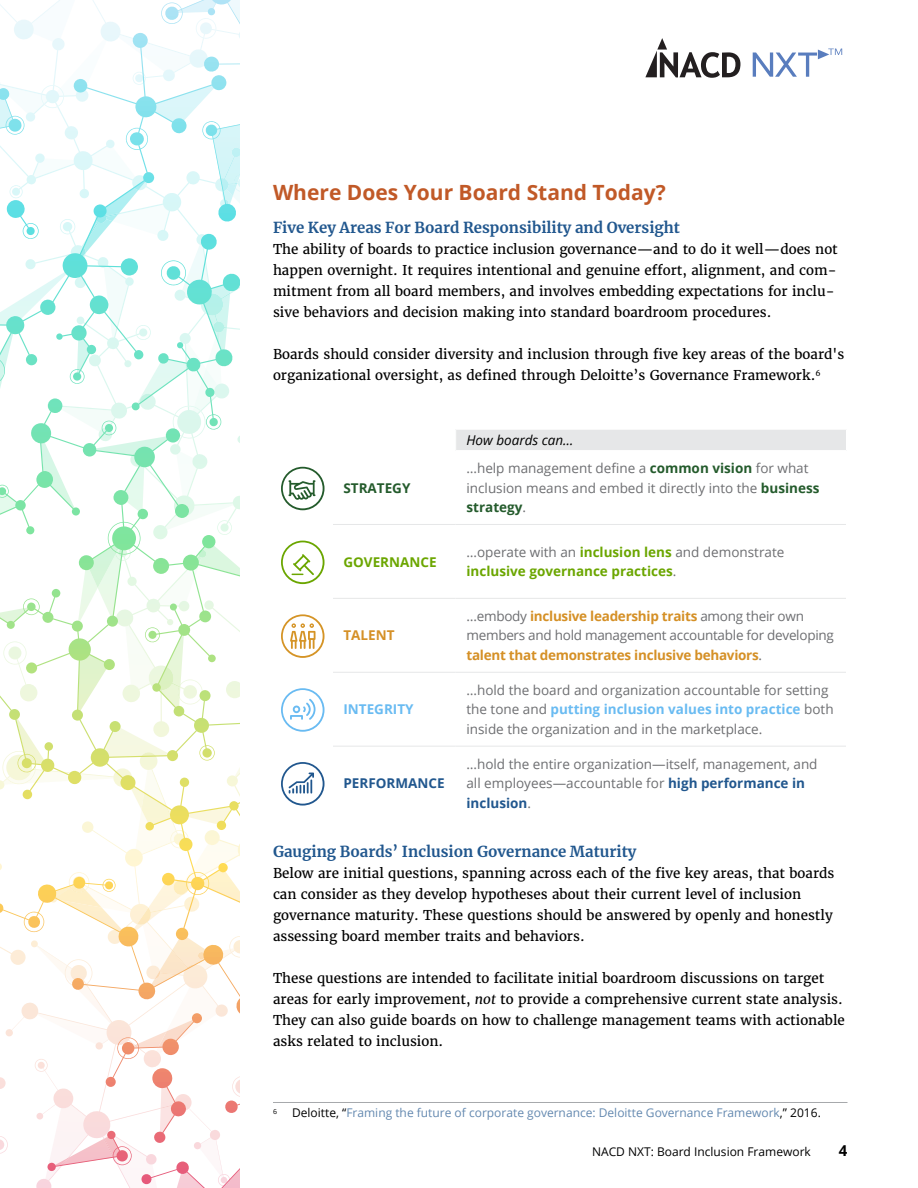
<style>
.page{position:relative;width:918px;height:1188px;background:#fff}
.page>*{position:absolute;margin:0;border:0;box-sizing:border-box;transform-origin:0 0}
.t1{font:700 21px "Open Sans";color:#c15927}
.t2{font:700 15px "Merriweather";color:#21578e}
.t3{font:700 15px "Open Sans";color:#000}
.t4{font:13.5px/21px "Merriweather";color:#000}
.t5{font:13.5px/19.5px "Open Sans";color:#6d6e71}
.t6{font:13.5px/19.5px "Open Sans";letter-spacing:-.02em;color:#6d6e71}
.t7{font:700 13.5px/19.5px "Open Sans";color:#6ba600}
.t8{font:italic 13.5px "Open Sans";color:#000}
.t9{font:700 13.5px "Open Sans";color:#21578e}
.t10{font:700 13.5px "Open Sans";color:#69bbf2}
.t11{font:700 13.5px "Open Sans";color:#245b2c}
.t12{font:700 13.5px "Open Sans";color:#d59026}
.t13{font:12px "Open Sans";color:#6489b0}
.t14{font:12px "Open Sans";color:#000}
.t15{font:7.05px "Open Sans";color:#000}
.s1{font-weight:700;color:#245b2c}
.s2{font-weight:400;color:#6d6e71}
.s3{font-weight:700;color:#d59026}
.s4{font-weight:700;color:#69bbf2}
.s5{font-weight:700;color:#21578e}
.s6{font-style:italic}
.s7{color:#000}
</style>
<div class="page">
<svg style="left:0;top:0;width:240px;height:1188px"></svg>
<svg style="left:645px;top:38px;width:95px;height:40px"></svg>
<svg style="left:753px;top:49px;width:89px;height:28px"></svg>
<div style="left:456px;top:429px;width:391px;height:22px;background:#e6e7e8"></div>
<hr style="left:456px;top:428px;width:392px;height:2px;background:#fff">
<hr style="left:846px;top:430px;width:2px;height:21px;background:#fff">
<hr style="left:456px;top:450px;width:390px;height:1px;background:#fff">
<hr style="left:456px;top:524px;width:390px;height:1px;background:#e6e7e8">
<hr style="left:456px;top:598px;width:390px;height:1px;background:#e6e7e8">
<hr style="left:456px;top:672px;width:390px;height:1px;background:#e6e7e8">
<hr style="left:456px;top:746px;width:390px;height:1px;background:#e6e7e8">
<hr style="left:333px;top:524px;width:123px;height:1px;background:#e6e7e8">
<hr style="left:333px;top:598px;width:123px;height:1px;background:#e6e7e8">
<hr style="left:333px;top:672px;width:123px;height:1px;background:#e6e7e8">
<hr style="left:333px;top:746px;width:123px;height:1px;background:#e6e7e8">
<hr style="left:273px;top:1102px;width:575px;height:1px;background:#a7a9ac">
<svg style="left:281px;top:467px;width:44px;height:43px"></svg>
<svg style="left:281px;top:541px;width:44px;height:43px"></svg>
<svg style="left:281px;top:614px;width:44px;height:44px"></svg>
<svg style="left:281px;top:688px;width:44px;height:44px"></svg>
<svg style="left:281px;top:762px;width:44px;height:44px"></svg>
<h1 class="t1" style="left:273px;top:178px;width:394px">Where Does Your Board Stand Today?</h1>
<p class="t2" style="left:273px;top:217px;width:409px">Five Key Areas For Board Responsibility and Oversight</p>
<p class="t4" style="left:273px;top:239px;width:566px">The ability of boards to practice inclusion governance—and to do it well—does not happen overnight. It requires intentional and genuine effort, alignment, and com&shy;mitment from all board members, and involves embedding expectations for inclu&shy;sive behaviors and decision making into standard boardroom procedures.</p>
<p class="t4" style="left:273px;top:344px;width:573px">Boards should consider diversity and inclusion through five key areas of the board's organizational oversight, as defined through Deloitte’s Governance Framework.<sup>6</sup></p>
<p class="t11" style="left:343px;top:478px;width:69px">STRATEGY</p>
<p class="t8" style="left:466px;top:431px;width:109px">How boards can…</p>
<p class="t5" style="left:466px;top:458px;width:354px">…help management define a <span class="s1">common vision</span> for what inclusion means and embed it directly into the <span class="s1">business strategy</span>.</p>
<p class="t7" style="left:343px;top:552px;width:95px">GOVERNANCE</p>
<p class="t7" style="left:466px;top:542px;width:319px"><span class="s2">…operate with an</span> inclusion lens <span class="s2">and demonstrate </span>inclusive governance practices<span class="s2">.</span></p>
<p class="t12" style="left:343px;top:626px;width:53px">TALENT</p>
<p class="t10" style="left:343px;top:700px;width:72px">INTEGRITY</p>
<p class="t6" style="left:466px;top:606px;width:369px">…embody <span class="s3">inclusive leadership traits</span> among their own members and hold management accountable for developing <span class="s3">talent that demonstrates inclusive behaviors</span>.</p>
<p class="t5" style="left:466px;top:680px;width:369px">…hold the board and organization accountable for setting the tone and <span class="s4">putting inclusion values into practice</span> both inside the organization and in the marketplace.</p>
<p class="t5" style="left:466px;top:754px;width:353px">…hold the entire organization—itself, management, and all employees—accountable for <span class="s5">high performance in inclusion</span>.</p>
<p class="t2" style="left:273px;top:841px;width:365px">Gauging Boards’ Inclusion Governance Maturity</p>
<p class="t4" style="left:273px;top:863px;width:563px">Below are initial questions, spanning across each of the five key areas, that boards can consider as they develop hypotheses about their current level of inclusion governance maturity. These questions should be answered by openly and honestly assessing board member traits and behaviors.</p>
<p class="t4" style="left:273px;top:968px;width:573px">These questions are intended to facilitate initial boardroom discussions on target areas for early improvement, <span class="s6">not</span> to provide a comprehensive current state analysis.<br>They can also guide boards on how to challenge management teams with actionable asks related to inclusion.</p>
<p class="t9" style="left:343px;top:774px;width:103px">PERFORMANCE</p>
<p class="t15" style="left:273px;top:1106px;width:6px">6</p>
<p class="t13" style="left:292px;top:1105px;width:530px"><span class="s7">Deloitte, “</span>Framing the future of corporate governance: Deloitte Governance Framework<span class="s7">,” 2016.</span></p>
<p class="t14" style="left:592px;top:1144px;width:220px">NACD NXT: Board Inclusion Framework</p>
<p class="t3" style="left:839px;top:1140px;width:10px">4</p>
</div>
